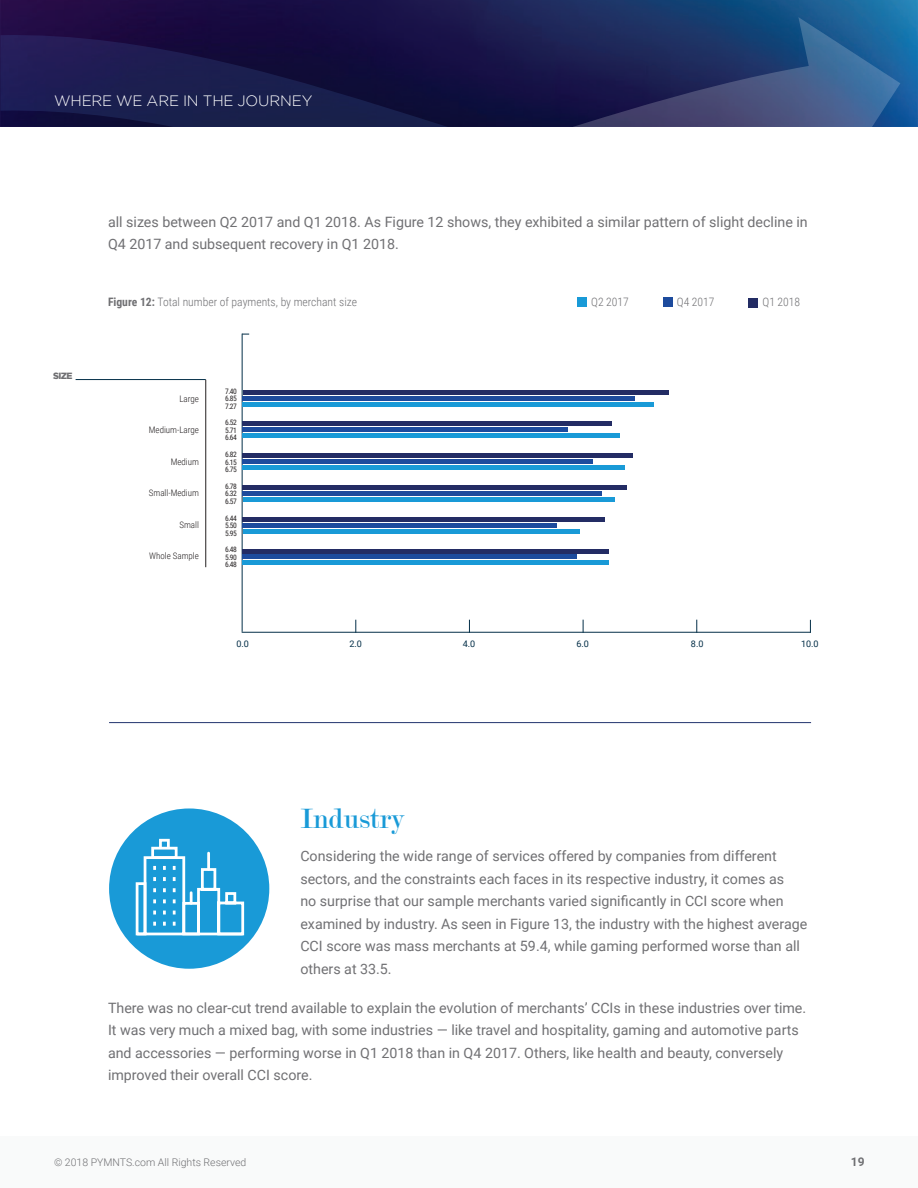
<style>
.page{position:relative;width:918px;height:1188px;background:#fff}
.page>*{position:absolute;margin:0;border:0;box-sizing:border-box;transform-origin:0 0}
.t1{font:30px "Modern";color:#199ad7}
.t2{font:300 15px "Gotham";letter-spacing:-.01em;color:#fff}
.t3{font:14.25px/22.5px "Roboto";color:#707073}
.t4{font:700 12px "Roboto";color:#707073}
.t5{font:300 11.55px "Roboto Condensed";color:#707073}
.t6{font:300 10.5px "Roboto";color:#707073}
.t7{font:300 9px "Roboto Condensed";color:#231f20}
.t8{font:9px "Roboto";color:#042f48}
.t9{font:900 9px "Gotham";color:#707073}
.t10{font:7.5px/7.5px "Roboto Condensed";letter-spacing:-.05em;color:#231f20;text-align:justify}
.s1{font-weight:700}
</style>
<div class="page">
<img style="left:0;top:0;width:918px;height:127px">
<svg style="left:0;top:29px;width:77px;height:98px;background:#1d1851"></svg>
<svg style="left:77px;top:17px;width:823px;height:110px;background:#1e2758"></svg>
<div style="left:0;top:1136px;width:918px;height:52px;background:#f9fafa"></div>
<hr style="left:242px;top:632px;width:568px;height:1px;background:#042f48">
<svg style="left:696px;top:620px;width:1px;height:13px"></svg>
<svg style="left:583px;top:620px;width:1px;height:13px"></svg>
<svg style="left:469px;top:620px;width:1px;height:13px"></svg>
<svg style="left:355px;top:620px;width:1px;height:13px"></svg>
<hr style="left:242px;top:334px;width:1px;height:298px;background:#042f48">
<svg style="left:810px;top:620px;width:1px;height:13px"></svg>
<hr style="left:76px;top:379px;width:130px;height:1px;background:#042f48">
<hr style="left:206px;top:380px;width:1px;height:187px;background:#231f20">
<hr style="left:243px;top:396px;width:392px;height:4px;background:#1d4b9d">
<hr style="left:243px;top:402px;width:411px;height:4px;background:#199ad7">
<hr style="left:243px;top:390px;width:426px;height:4px;background:#232c64">
<div style="left:243px;top:491px;width:359px;height:5px;background:#1d4b9d"></div>
<div style="left:243px;top:497px;width:372px;height:5px;background:#199ad7"></div>
<div style="left:243px;top:485px;width:384px;height:5px;background:#232c64"></div>
<hr style="left:243px;top:428px;width:325px;height:4px;background:#1d4b9d">
<hr style="left:243px;top:434px;width:377px;height:4px;background:#199ad7">
<hr style="left:243px;top:422px;width:369px;height:4px;background:#232c64">
<hr style="left:243px;top:523px;width:314px;height:4px;background:#1d4b9d">
<hr style="left:243px;top:529px;width:336px;height:4px;background:#199ad7">
<hr style="left:243px;top:517px;width:362px;height:4px;background:#232c64">
<hr style="left:243px;top:555px;width:334px;height:4px;background:#1d4b9d">
<hr style="left:243px;top:561px;width:366px;height:4px;background:#199ad7">
<hr style="left:243px;top:549px;width:366px;height:4px;background:#232c64">
<div style="left:243px;top:459px;width:350px;height:5px;background:#1d4b9d"></div>
<div style="left:243px;top:465px;width:382px;height:5px;background:#199ad7"></div>
<div style="left:243px;top:453px;width:390px;height:5px;background:#232c64"></div>
<div style="left:109px;top:808px;width:160px;height:161px;background:#199ad7;border-radius:50%"></div>
<svg style="left:135px;top:838px;width:110px;height:98px"></svg>
<hr style="left:109px;top:722px;width:702px;height:1px;background:#22346e">
<div style="left:749px;top:298px;width:9px;height:10px;background:#232c64"></div>
<div style="left:663px;top:298px;width:9px;height:9px;background:#1d4b9d"></div>
<div style="left:577px;top:298px;width:10px;height:9px;background:#199ad7"></div>
<p class="t2" style="left:54px;top:92px;width:260px">WHERE WE ARE IN THE JOURNEY</p>
<p class="t3" style="left:108px;top:210px;width:701px">all sizes between Q2 2017 and Q1 2018. As Figure 12 shows, they exhibited a similar pattern of slight decline in<br>Q4 2017 and subsequent recovery in Q1 2018.</p>
<p class="t9" style="left:53px;top:371px;width:21px">SIZE</p>
<p class="t5" style="left:108px;top:294px;width:251px"><span class="s1">Figure 12:</span> Total number of payments, by merchant size</p>
<p class="t7" style="left:179px;top:392px;width:21px">Large</p>
<p class="t7" style="left:149px;top:424px;width:52px">Medium-Large</p>
<p class="t7" style="left:171px;top:455px;width:30px">Medium</p>
<p class="t7" style="left:149px;top:487px;width:52px">Small-Medium</p>
<p class="t7" style="left:179px;top:518px;width:21px">Small</p>
<p class="t7" style="left:149px;top:550px;width:51px">Whole Sample</p>
<p class="t10" style="left:225px;top:387px;width:13px">7.40<br>6.85<br>7.27</p>
<p class="t10" style="left:225px;top:419px;width:13px">6.52<br>5.71<br>6.64</p>
<p class="t10" style="left:225px;top:450px;width:13px">6.82<br>6.15<br>6.75</p>
<p class="t10" style="left:225px;top:482px;width:13px">6.78<br>6.32<br>6.57</p>
<p class="t10" style="left:225px;top:514px;width:13px">6.44<br>5.50<br>5.95</p>
<p class="t10" style="left:225px;top:546px;width:13px">6.48<br>5.90<br>6.48</p>
<p class="t5" style="left:591px;top:294px;width:39px">Q2 2017</p>
<p class="t5" style="left:677px;top:294px;width:39px">Q4 2017</p>
<p class="t5" style="left:762px;top:294px;width:39px">Q1 2018</p>
<p class="t8" style="left:236px;top:637px;width:14px">0.0</p>
<p class="t8" style="left:350px;top:637px;width:14px">2.0</p>
<p class="t8" style="left:463px;top:637px;width:14px">4.0</p>
<p class="t8" style="left:576px;top:637px;width:14px">6.0</p>
<p class="t8" style="left:691px;top:637px;width:14px">8.0</p>
<p class="t8" style="left:801px;top:637px;width:19px">10.0</p>
<h1 class="t1" style="left:300px;top:804px;width:105px">Industry</h1>
<p class="t3" style="left:300px;top:845px;width:508px">Considering the wide range of services offered by companies from different sectors, and the constraints each faces in its respective industry, it comes as<br>no surprise that our sample merchants varied significantly in CCI score when examined by industry. As seen in Figure 13, the industry with the highest average CCI score was mass merchants at 59.4, while gaming performed worse than all others at 33.5.</p>
<p class="t3" style="left:108px;top:996px;width:700px">There was no clear-cut trend available to explain the evolution of merchants’ CCIs in these industries over time.<br>It was very much a mixed bag, with some industries — like travel and hospitality, gaming and automotive parts and accessories — performing worse in Q1 2018 than in Q4 2017. Others, like health and beauty, conversely improved their overall CCI score.</p>
<p class="t6" style="left:54px;top:1155px;width:194px">© 2018 PYMNTS.com All Rights Reserved</p>
<p class="t4" style="left:851px;top:1153px;width:15px">19</p>
</div>
